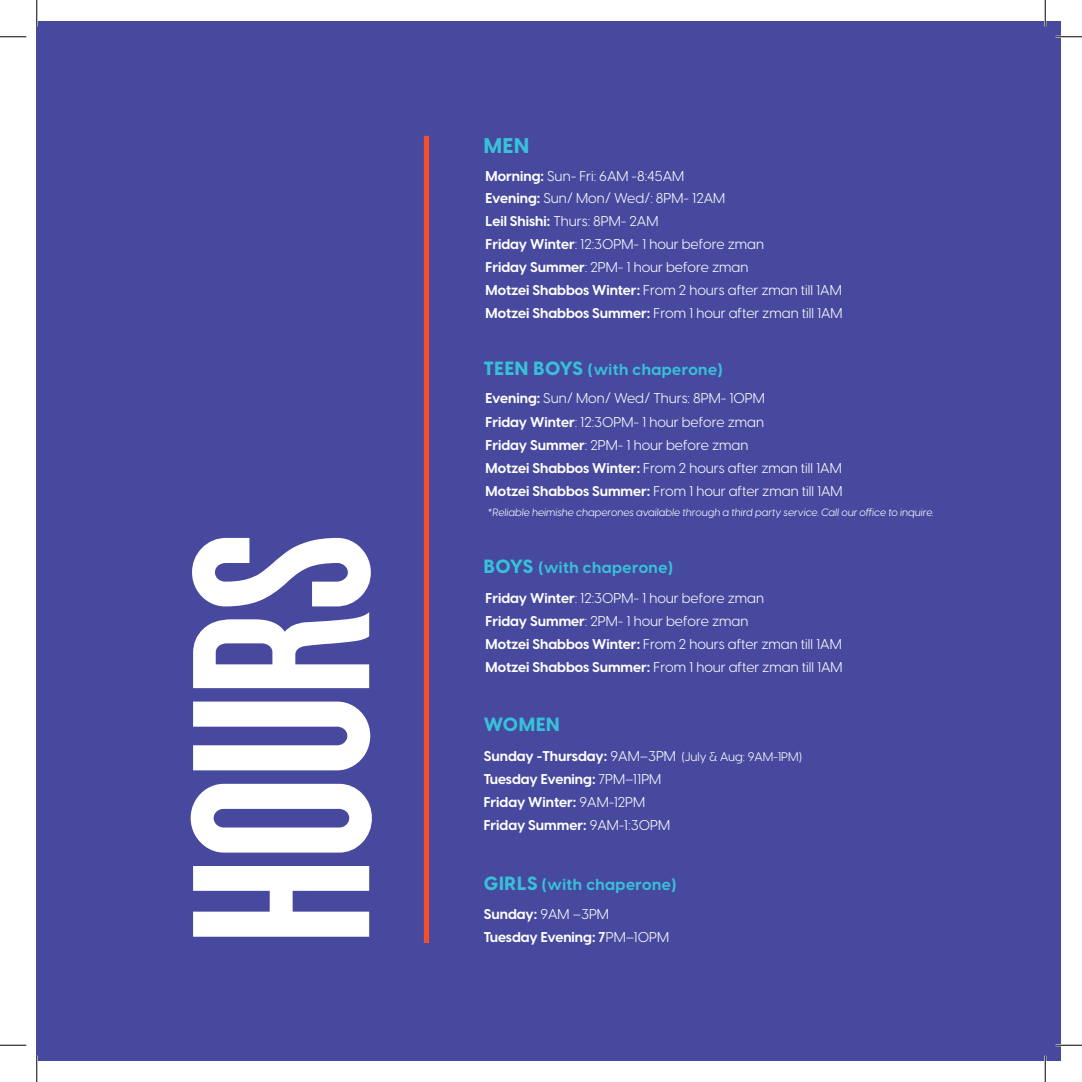
<style>
.page{position:relative;width:1082px;height:1082px;background:#fff}
.page>*{position:absolute;margin:0;border:0;box-sizing:border-box;transform-origin:0 0}
.t1{font:800 269.5px "Parkson";letter-spacing:-.02em;color:#fff}
.t2{font:800 21px "Visby CF";color:#37c1d9}
.t3{font:800 18.9px "Visby CF";letter-spacing:.04em;color:#37c1d9}
.t4{font:700 15.75px "Visby CF";letter-spacing:.03em;color:#37c1d9}
.t5{font:14px/22.8px "Visby CF";color:#fff}
.t6{font:700 14px/22.8px "Visby CF";color:#fff}
.t7{font:12.25px "Visby CF";color:#fff}
.t8{font:italic 10.5px "Visby CF";color:#fff}
.s1{font-weight:700}
.s2{font-weight:800;font-size:18.9px}
.s3{font-weight:700;font-size:14px}
.s4{font-size:14px}
.s5{font-weight:400}
</style>
<div class="page">
<div style="left:37px;top:21px;width:1023px;height:1039px;background:#47499e"></div>
<div style="left:424px;top:136px;width:5px;height:807px;background:#f0502b"></div>
<hr style="left:1055px;top:36px;width:27px;height:2px;background:#fff">
<hr style="left:1055px;top:1044px;width:27px;height:2px;background:#fff">
<hr style="left:36px;top:0;width:2px;height:26px;background:#fff">
<hr style="left:36px;top:1055px;width:2px;height:27px;background:#fff">
<hr style="left:1044px;top:0;width:2px;height:26px;background:#fff">
<hr style="left:1044px;top:1055px;width:2px;height:27px;background:#fff">
<svg style="left:0;top:36px;width:26px;height:1px"></svg>
<svg style="left:1055px;top:36px;width:27px;height:1px"></svg>
<svg style="left:0;top:1044px;width:26px;height:1px"></svg>
<svg style="left:1055px;top:1044px;width:27px;height:1px"></svg>
<svg style="left:36px;top:0;width:1px;height:26px"></svg>
<svg style="left:36px;top:1055px;width:1px;height:27px"></svg>
<svg style="left:1044px;top:0;width:1px;height:26px"></svg>
<svg style="left:1044px;top:1055px;width:1px;height:27px"></svg>
<h1 class="t1" style="left:140px;top:946px;width:417px;rotate:-90deg">hours</h1>
<h2 class="t2" style="left:484px;top:129px;width:47px">MEN</h2>
<p class="t5" style="left:485px;top:164px;width:358px"><span class="s1">Morning:</span> Sun- Fri: 6AM -8:45AM<br><span class="s1">Evening:</span> Sun/ Mon/ Wed/: 8PM- 12AM<br><span class="s1">Leil Shishi:</span> Thurs: 8PM- 2AM<br><span class="s1">Friday Winter</span>: 12:30PM- 1 hour before zman<br><span class="s1">Friday Summer</span>: 2PM- 1 hour before zman<br><span class="s1">Motzei Shabbos Winter:</span> From 2 hours after zman till 1AM <span class="s1">Motzei Shabbos Summer:</span> From 1 hour after zman till 1AM</p>
<p class="t4" style="left:484px;top:359px;width:240px"><span class="s2">TEEN BOYS</span> (with chaperone)</p>
<p class="t5" style="left:485px;top:387px;width:358px"><span class="s1">Evening:</span> Sun/ Mon/ Wed/ Thurs: 8PM- 10PM<br><span class="s1">Friday Winter</span>: 12:30PM- 1 hour before zman<br><span class="s1">Friday Summer</span>: 2PM- 1 hour before zman<br><span class="s1">Motzei Shabbos Winter:</span> From 2 hours after zman till 1AM <span class="s1">Motzei Shabbos Summer:</span> From 1 hour after zman till 1AM</p>
<p class="t8" style="left:488px;top:504px;width:447px">*Reliable heimishe chaperones available through a third party service. Call our office to inquire.</p>
<p class="t4" style="left:484px;top:557px;width:191px"><span class="s2">BOYS</span> (with chaperone)</p>
<p class="t5" style="left:485px;top:587px;width:358px"><span class="s1">Friday Winter</span>: 12:30PM- 1 hour before zman<br><span class="s1">Friday Summer</span>: 2PM- 1 hour before zman<br><span class="s1">Motzei Shabbos Winter:</span> From 2 hours after zman till 1AM <span class="s1">Motzei Shabbos Summer:</span> From 1 hour after zman till 1AM</p>
<h3 class="t3" style="left:484px;top:709px;width:77px">WOMEN</h3>
<p class="t7" style="left:484px;top:749px;width:319px"><span class="s3">Sunday -Thursday:</span> <span class="s4">9AM–3PM</span> (July &amp; Aug: 9AM-1PM)</p>
<p class="t6" style="left:484px;top:768px;width:188px">Tuesday Evening: <span class="s5">7PM–11PM<br></span>Friday Winter: <span class="s5">9AM-12PM<br></span>Friday Summer: <span class="s5">9AM-1:30PM</span></p>
<p class="t4" style="left:484px;top:874px;width:194px"><span class="s2">GIRLS</span> (with chaperone)</p>
<p class="t6" style="left:484px;top:902px;width:187px">Sunday: <span class="s5">9AM –3PM<br></span>Tuesday Evening: 7<span class="s5">PM–10PM</span></p>
</div>
